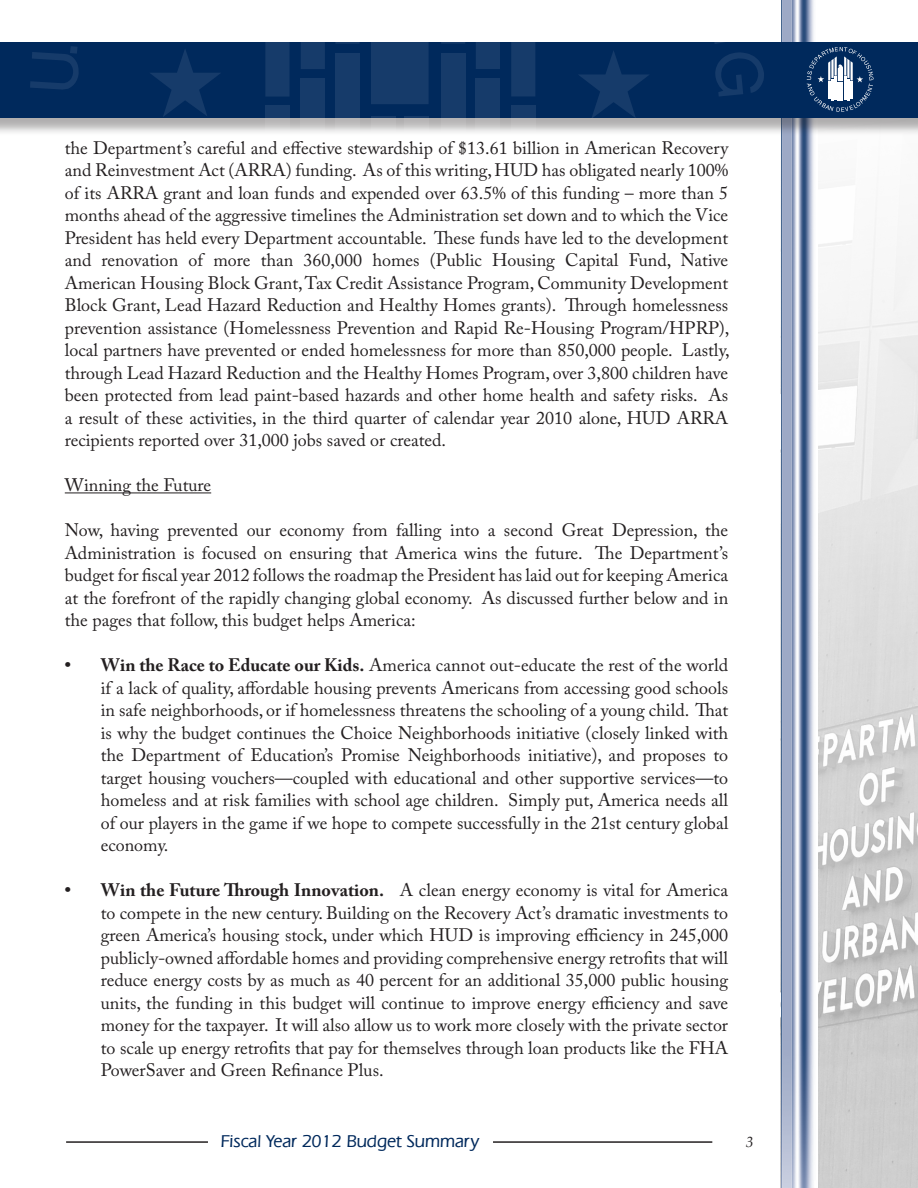
<style>
.page{position:relative;width:918px;height:1188px;background:#fff}
.page>*{position:absolute;margin:0;border:0;box-sizing:border-box;transform-origin:0 0}
.t1{font:18px/22.5px "Adobe Caslon Pro";color:#231f20;text-align:justify}
.t2{font:500 18px "Eras IT Cby BT";color:#00295c}
.t3{font:italic 15px "Palatino";color:#231f20}
.s1{font-weight:700}
</style>
<div class="page">
<img style="left:781px;top:1px;width:137px;height:1187px">
<img style="left:782px;top:0;width:35px;height:1188px">
<div style="left:0;top:44px;width:918px;height:93px;background:#231f20;opacity:.36"></div>
<div style="left:0;top:42px;width:918px;height:76px;background:#00295c"></div>
<svg style="left:714px;top:42px;width:9px;height:2px"></svg>
<svg style="left:715px;top:52px;width:49px;height:44px"></svg>
<svg style="left:30px;top:132px;width:84px;height:5px"></svg>
<svg style="left:30px;top:46px;width:49px;height:44px"></svg>
<svg style="left:709px;top:130px;width:49px;height:7px"></svg>
<div style="left:265px;top:106px;width:25px;height:197px;background:#fff"></div>
<div style="left:371px;top:116px;width:24px;height:199px;background:#fff"></div>
<svg style="left:265px;top:42px;width:25px;height:55px"></svg>
<svg style="left:150px;top:49px;width:70px;height:68px"></svg>
<svg style="left:578px;top:51px;width:72px;height:68px"></svg>
<svg style="left:301px;top:78px;width:24px;height:59px"></svg>
<svg style="left:301px;top:42px;width:24px;height:27px"></svg>
<svg style="left:335px;top:53px;width:25px;height:84px;background:#415e82"></svg>
<svg style="left:335px;top:42px;width:25px;height:2px"></svg>
<div style="left:404px;top:116px;width:25px;height:199px;background:#fff"></div>
<div style="left:371px;top:42px;width:58px;height:62px;background:#163b6a"></div>
<div style="left:511px;top:105px;width:24px;height:198px;background:#fff"></div>
<svg style="left:511px;top:42px;width:24px;height:54px"></svg>
<svg style="left:476px;top:78px;width:24px;height:59px"></svg>
<svg style="left:476px;top:42px;width:24px;height:27px"></svg>
<svg style="left:441px;top:53px;width:24px;height:84px;background:#415e82"></svg>
<svg style="left:441px;top:42px;width:24px;height:2px"></svg>
<svg style="left:807px;top:47px;width:67px;height:65px"></svg>
<hr style="left:66px;top:1141px;width:142px;height:2px;background:#231f20">
<hr style="left:493px;top:1141px;width:219px;height:2px;background:#231f20">
<hr style="left:65px;top:492px;width:146px;height:1px;background:#231f20">
<p class="t1" style="left:65px;top:136px;width:666px">the Department’s careful and effective stewardship of $13.61 billion in American Recovery and Reinvestment Act (ARRA) funding. As of this writing, HUD has obligated nearly 100% of its ARRA grant and loan funds and expended over 63.5% of this funding – more than 5 months ahead of the aggressive timelines the Administration set down and to which the Vice President has held every Department accountable. These funds have led to the development and renovation of more than 360,000 homes (Public Housing Capital Fund, Native American Housing Block Grant, Tax Credit Assistance Program, Community Development Block Grant, Lead Hazard Reduction and Healthy Homes grants). Through homelessness prevention assistance (Homelessness Prevention and Rapid Re-Housing Program/HPRP), local partners have prevented or ended homelessness for more than 850,000 people. Lastly, through Lead Hazard Reduction and the Healthy Homes Program, over 3,800 children have been protected from lead paint-based hazards and other home health and safety risks. As a result of these activities, in the third quarter of calendar year 2010 alone, HUD ARRA recipients reported over 31,000 jobs saved or created.</p>
<p class="t1" style="left:65px;top:474px;width:148px">Winning the Future</p>
<p class="t1" style="left:65px;top:519px;width:665px">Now, having prevented our economy from falling into a second Great Depression, the Administration is focused on ensuring that America wins the future. The Department’s budget for fiscal year 2012 follows the roadmap the President has laid out for keeping America at the forefront of the rapidly changing global economy. As discussed further below and in the pages that follow, this budget helps America:</p>
<p class="t1" style="left:101px;top:654px;width:629px;text-indent:-36px"><span class="s1">• Win the Race to Educate our Kids.</span> America cannot out-educate the rest of the world if a lack of quality, affordable housing prevents Americans from accessing good schools in safe neighborhoods, or if homelessness threatens the schooling of a young child. That is why the budget continues the Choice Neighborhoods initiative (closely linked with the Department of Education’s Promise Neighborhoods initiative), and proposes to target housing vouchers—coupled with educational and other supportive services—to homeless and at risk families with school age children. Simply put, America needs all of our players in the game if we hope to compete successfully in the 21st century global economy.</p>
<p class="t1" style="left:101px;top:879px;width:629px;text-indent:-36px"><span class="s1">• Win the Future Through Innovation.</span> A clean energy economy is vital for America to compete in the new century. Building on the Recovery Act’s dramatic investments to green America’s housing stock, under which HUD is improving efficiency in 245,000 publicly-owned affordable homes and providing comprehensive energy retrofits that will reduce energy costs by as much as 40 percent for an additional 35,000 public housing units, the funding in this budget will continue to improve energy efficiency and save money for the taxpayer. It will also allow us to work more closely with the private sector to scale up energy retrofits that pay for themselves through loan products like the FHA PowerSaver and Green Refinance Plus.</p>
<p class="t2" style="left:221px;top:1131px;width:260px">Fiscal Year 2012 Budget Summary</p>
<p class="t3" style="left:746px;top:1133px;width:9px">3</p>
</div>
